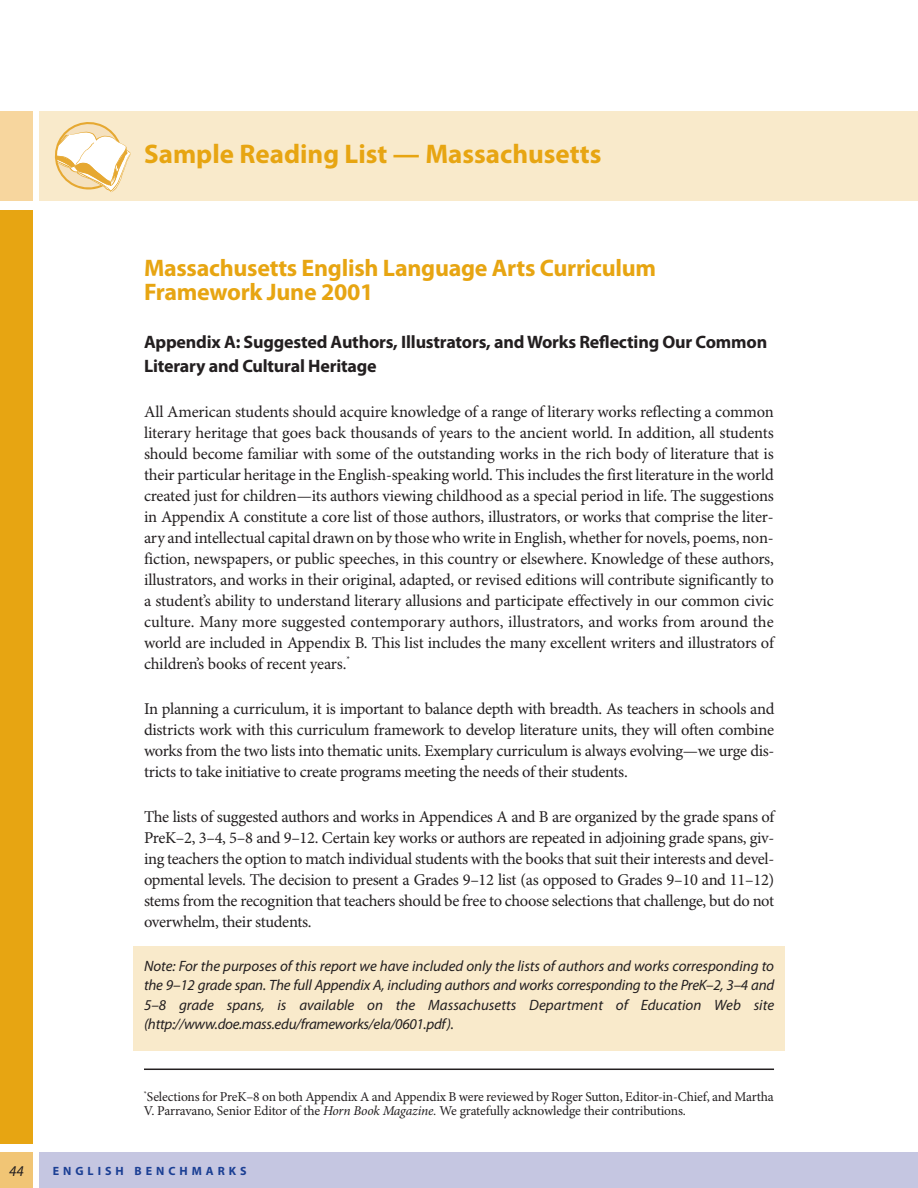
<style>
.page{position:relative;width:918px;height:1188px;background:#fff}
.page>*{position:absolute;margin:0;border:0;box-sizing:border-box;transform-origin:0 0}
.t1{font:700 27px "Myriad Pro";color:#e7a512}
.t2{font:700 24px/24px "Myriad Pro";letter-spacing:-.01em;color:#e7a512}
.t3{font:700 18px/24px "Myriad Pro";letter-spacing:-.01em;color:#231f20}
.t4{font:16.5px/21px "Minion Pro";letter-spacing:-.02em;color:#231f20;text-align:justify}
.t5{font:italic 15px/19.5px "Myriad Pro";letter-spacing:-.02em;color:#231f20;text-align:justify}
.t6{font:13.5px/13.5px "Minion Pro";letter-spacing:-.01em;color:#231f20}
.t7{font:700 12px "Myriad Pro";letter-spacing:.335em;color:#1b3f94}
.s1{font-style:italic}
</style>
<div class="page">
<div style="left:133px;top:946px;width:652px;height:104px;background:#f9eacb"></div>
<div style="left:0;top:1152px;width:918px;height:36px;background:#c5c6e1"></div>
<div style="left:0;top:1152px;width:36px;height:36px;background:#f1c575"></div>
<div style="left:0;top:111px;width:918px;height:90px;background:#f9eacb"></div>
<div style="left:0;top:111px;width:36px;height:90px;background:#f7d69e"></div>
<div style="left:0;top:210px;width:36px;height:933px;background:#e7a512"></div>
<svg style="left:55px;top:122px;width:65px;height:69px"></svg>
<div style="left:33px;top:0;width:6px;height:1188px;background:#fff"></div>
<hr style="left:144px;top:1069px;width:630px;height:1px;background:#231f20">
<h1 class="t1" style="left:144px;top:143px;width:459px">Sample Reading List — Massachusetts</h1>
<h2 class="t2" style="left:144px;top:258px;width:514px">Massachusetts English Language Arts Curriculum<br>Framework June 2001</h2>
<p class="t3" style="left:144px;top:331px;width:625px">Appendix A: Suggested Authors, Illustrators, and Works Reflecting Our Common<br>Literary and Cultural Heritage</p>
<p class="t4" style="left:144px;top:402px;width:631px">All American students should acquire knowledge of a range of literary works reflecting a common literary heritage that goes back thousands of years to the ancient world. In addition, all students should become familiar with some of the outstanding works in the rich body of literature that is their particular heritage in the English-speaking world. This includes the first literature in the world created just for children—its authors viewing childhood as a special period in life. The suggestions in Appendix A constitute a core list of those authors, illustrators, or works that comprise the liter&shy;ary and intellectual capital drawn on by those who write in English, whether for novels, poems, non&shy;fiction, newspapers, or public speeches, in this country or elsewhere. Knowledge of these authors, illustrators, and works in their original, adapted, or revised editions will contribute significantly to a student’s ability to understand literary allusions and participate effectively in our common civic culture. Many more suggested contemporary authors, illustrators, and works from around the world are included in Appendix B. This list includes the many excellent writers and illustrators of children’s books of recent years.<sup>*</sup></p>
<p class="t4" style="left:144px;top:699px;width:632px">In planning a curriculum, it is important to balance depth with breadth. As teachers in schools and districts work with this curriculum framework to develop literature units, they will often combine works from the two lists into thematic units. Exemplary curriculum is always evolving—we urge dis&shy;tricts to take initiative to create programs meeting the needs of their students.</p>
<p class="t4" style="left:144px;top:807px;width:632px">The lists of suggested authors and works in Appendices A and B are organized by the grade spans of PreK–2, 3–4, 5–8 and 9–12. Certain key works or authors are repeated in adjoining grade spans, giv&shy;ing teachers the option to match individual students with the books that suit their interests and devel&shy;opmental levels. The decision to present a Grades 9–12 list (as opposed to Grades 9–10 and 11–12) stems from the recognition that teachers should be free to choose selections that challenge, but do not overwhelm, their students.</p>
<p class="t5" style="left:144px;top:957px;width:632px">Note: For the purposes of this report we have included only the lists of authors and works corresponding to the 9–12 grade span. The full Appendix A, including authors and works corresponding to the PreK–2, 3–4 and 5–8 grade spans, is available on the Massachusetts Department of Education Web site (http://www.doe.mass.edu/frameworks/ela/0601.pdf).</p>
<p class="t6" style="left:144px;top:1091px;width:631px"><sup>*</sup>Selections for PreK–8 on both Appendix A and Appendix B were reviewed by Roger Sutton, Editor-in-Chief, and Martha<br>V. Parravano, Senior Editor of the <span class="s1">Horn Book Magazine.</span> We gratefully acknowledge their contributions.</p>
<p class="t5" style="left:9px;top:1162px;width:16px">44</p>
<p class="t7" style="left:53px;top:1166px;width:196px">ENGLISH BENCHMARKS</p>
</div>
